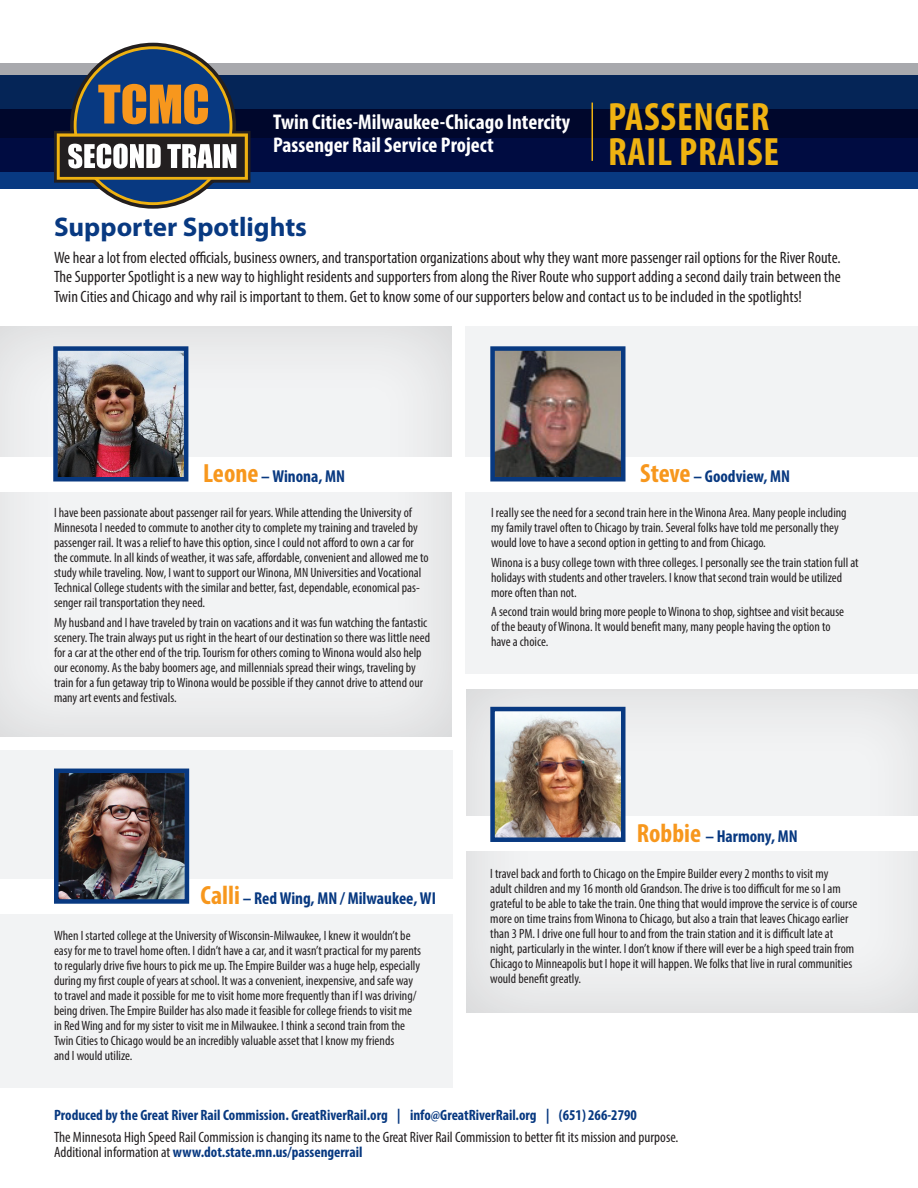
<style>
.page{position:relative;width:918px;height:1188px;background:#fff}
.page>*{position:absolute;margin:0;border:0;box-sizing:border-box;transform-origin:0 0}
.t1{font:700 condensed 39.6px/34.5px "Myriad Pro";letter-spacing:.02em;color:#efb211}
.t2{font:700 27px "Myriad Pro";color:#083981}
.t3{font:700 condensed 21.3px/23px "Myriad Pro";color:#fff}
.t4{font:700 condensed 17.25px "Myriad Pro";color:#083981}
.t5{font:condensed 16.5px/19.5px "Myriad Pro";color:#231f20;text-align:justify}
.t6{font:condensed 15px/15px "Myriad Pro";color:#231f20}
.t7{font:700 condensed 15px "Myriad Pro";color:#083981}
.t8{font:condensed 13.5px/15px "Myriad Pro";color:#231f20}
.s1{font-size:26.4px;color:#f7971d}
.s2{font-weight:700;color:#083981}
</style>
<div class="page">
<div style="left:464px;top:688px;width:454px;height:327px;background:#231f20;opacity:.15"></div>
<div style="left:0;top:750px;width:452px;height:338px;background:#f2f3f4"></div>
<div style="left:0;top:879px;width:452px;height:35px;background:#fff"></div>
<div style="left:466px;top:326px;width:452px;height:348px;background:#f2f3f4"></div>
<div style="left:464px;top:457px;width:454px;height:34px;background:#fff"></div>
<div style="left:464px;top:816px;width:454px;height:35px;background:#fff"></div>
<div style="left:0;top:326px;width:454px;height:412px;background:#231f20;opacity:.15"></div>
<div style="left:0;top:457px;width:452px;height:34px;background:#fff"></div>
<img style="left:495px;top:351px;width:126px;height:126px">
<div style="left:490px;top:346px;width:136px;height:136px;border:4px solid #083981"></div>
<img style="left:58px;top:351px;width:125px;height:126px">
<div style="left:53px;top:346px;width:135px;height:136px;border:4px solid #083981"></div>
<img style="left:59px;top:774px;width:125px;height:125px">
<div style="left:54px;top:769px;width:135px;height:135px;border:4px solid #083981"></div>
<img style="left:495px;top:712px;width:126px;height:125px">
<div style="left:490px;top:707px;width:136px;height:135px;border:4px solid #083981"></div>
<div style="left:0;top:109px;width:918px;height:79px;background:#083981"></div>
<div style="left:0;top:75px;width:918px;height:96px;background:#000c41"></div>
<svg style="left:0;top:63px;width:918px;height:75px;fill:#052557"></svg>
<svg style="left:48px;top:42px;width:209px;height:167px"></svg>
<hr style="left:592px;top:103px;width:1px;height:58px;background:#efb211">
<h3 class="t3" style="left:273px;top:110px;width:299px">Twin Cities-Milwaukee-Chicago Intercity<br>Passenger Rail Service Project</h3>
<h1 class="t1" style="left:608px;top:99px;width:173px">PASSENGER<br>RAIL PRAISE</h1>
<h2 class="t2" style="left:54px;top:210px;width:255px">Supporter Spotlights</h2>
<p class="t5" style="left:54px;top:247px;width:788px">We hear a lot from elected officials, business owners, and transportation organizations about why they want more passenger rail options for the River Route.<br>The Supporter Spotlight is a new way to highlight residents and supporters from along the River Route who support adding a second daily train between the Twin Cities and Chicago and why rail is important to them. Get to know some of our supporters below and contact us to be included in the spotlights!</p>
<p class="t4" style="left:203px;top:465px;width:144px"><span class="s1">Leone</span> – Winona, MN</p>
<p class="t4" style="left:640px;top:465px;width:152px"><span class="s1">Steve</span> – Goodview, MN</p>
<p class="t8" style="left:54px;top:505px;width:376px">I have been passionate about passenger rail for years. While attending the University of Minnesota I needed to commute to another city to complete my training and traveled by passenger rail. It was a relief to have this option, since I could not afford to own a car for the commute. In all kinds of weather, it was safe, affordable, convenient and allowed me to study while traveling. Now, I want to support our Winona, MN Universities and Vocational Technical College students with the similar and better, fast, dependable, economical pas&shy;senger rail transportation they need.</p>
<p class="t8" style="left:54px;top:615px;width:378px">My husband and I have traveled by train on vacations and it was fun watching the fantastic scenery. The train always put us right in the heart of our destination so there was little need for a car at the other end of the trip. Tourism for others coming to Winona would also help our economy. As the baby boomers age, and millennials spread their wings, traveling by train for a fun getaway trip to Winona would be possible if they cannot drive to attend our many art events and festivals.</p>
<p class="t4" style="left:201px;top:887px;width:237px"><span class="s1">Calli</span> – Red Wing, MN / Milwaukee, WI</p>
<p class="t8" style="left:54px;top:927px;width:369px">When I started college at the University of Wisconsin-Milwaukee, I knew it wouldn’t be easy for me to travel home often. I didn’t have a car, and it wasn’t practical for my parents to regularly drive five hours to pick me up. The Empire Builder was a huge help, especially during my first couple of years at school. It was a convenient, inexpensive, and safe way to travel and made it possible for me to visit home more frequently than if I was driving/ being driven. The Empire Builder has also made it feasible for college friends to visit me in Red Wing and for my sister to visit me in Milwaukee. I think a second train from the Twin Cities to Chicago would be an incredibly valuable asset that I know my friends<br>and I would utilize.</p>
<p class="t8" style="left:491px;top:505px;width:357px">I really see the need for a second train here in the Winona Area. Many people including my family travel often to Chicago by train. Several folks have told me personally they would love to have a second option in getting to and from Chicago.</p>
<p class="t8" style="left:491px;top:555px;width:369px">Winona is a busy college town with three colleges. I personally see the train station full at holidays with students and other travelers. I know that second train would be utilized more often than not.</p>
<p class="t8" style="left:491px;top:604px;width:355px">A second train would bring more people to Winona to shop, sightsee and visit because of the beauty of Winona. It would benefit many, many people having the option to have a choice.</p>
<p class="t4" style="left:637px;top:825px;width:162px"><span class="s1">Robbie</span> – Harmony, MN</p>
<p class="t8" style="left:490px;top:866px;width:369px">I travel back and forth to Chicago on the Empire Builder every 2 months to visit my<br>adult children and my 16 month old Grandson. The drive is too difficult for me so I am grateful to be able to take the train. One thing that would improve the service is of course more on time trains from Winona to Chicago, but also a train that leaves Chicago earlier than 3 PM. I drive one full hour to and from the train station and it is difficult late at night, particularly in the winter. I don’t know if there will ever be a high speed train from Chicago to Minneapolis but I hope it will happen. We folks that live in rural communities would benefit greatly.</p>
<p class="t7" style="left:54px;top:1106px;width:584px">Produced by the Great River Rail Commission. GreatRiverRail.org | info@GreatRiverRail.org | (651) 266-2790</p>
<p class="t6" style="left:54px;top:1130px;width:626px">The Minnesota High Speed Rail Commission is changing its name to the Great River Rail Commission to better fit its mission and purpose.<br>Additional information at <span class="s2">www.dot.state.mn.us/passengerrail</span></p>
</div>
